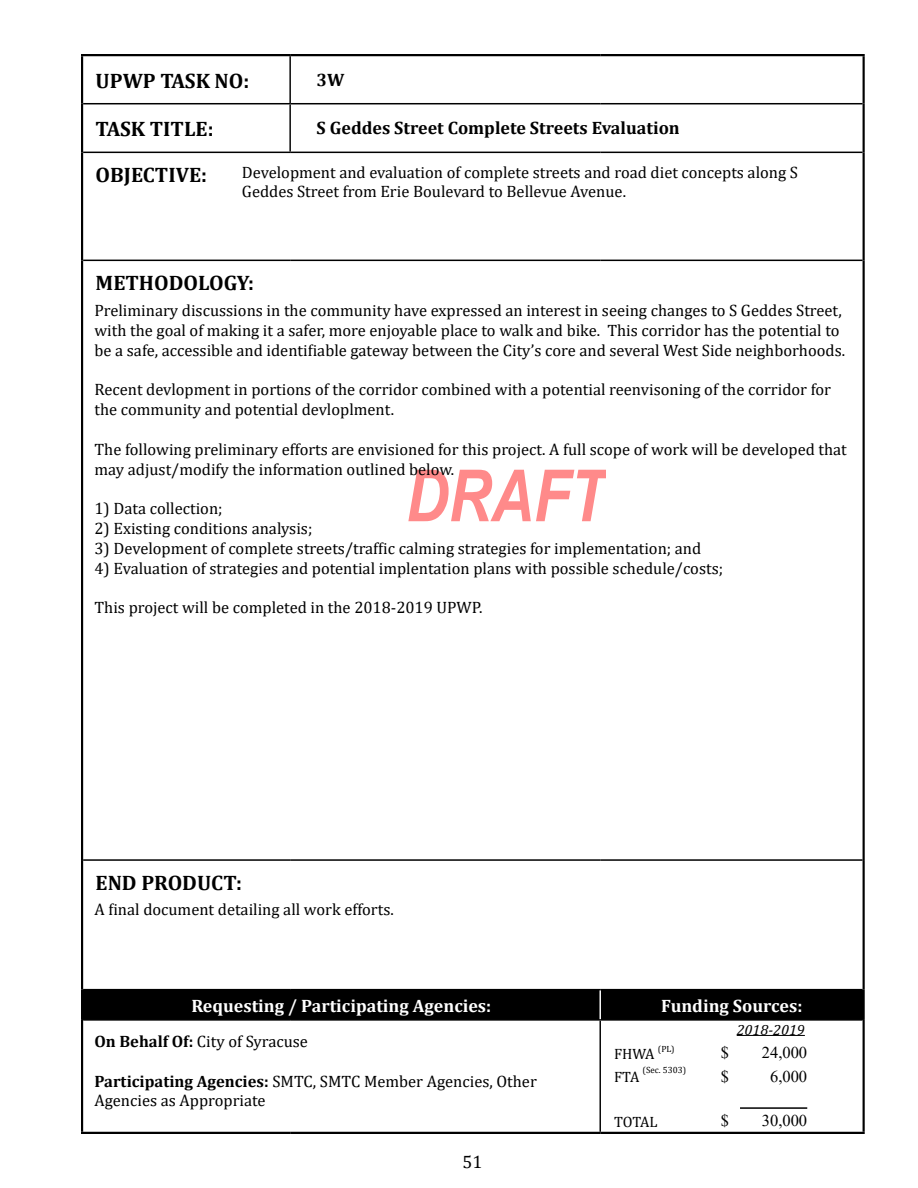
<style>
.page{position:relative;width:918px;height:1188px;background:#fff}
.page>*{position:absolute;margin:0;border:0;box-sizing:border-box;transform-origin:0 0}
.t1{font:italic 700 72px "Arial Narrow";color:rgb(255 0 0/.46)}
.t2{font:700 21px/45.9px "Cambria";color:#000}
.t3{font:700 18px "Cambria";color:#fff}
.t4{font:700 18px "Cambria";color:#000}
.t5{font:18px "Cambria";color:#000}
.t6{font:16.5px/19.8px "Cambria";color:#000}
.t7{font:16.5px "Times New Roman";color:#000}
.t8{font:15px "Cambria";letter-spacing:-.015em;color:#000}
.t9{font:italic 15px "Cambria";color:#000}
.t10{font:9px "Cambria";color:#000}
.s1{font-weight:700}
</style>
<div class="page">
<hr style="left:289px;top:56px;width:2px;height:47px;background:#000">
<hr style="left:289px;top:104px;width:2px;height:48px;background:#000">
<hr style="left:600px;top:1021px;width:1px;height:111px;background:#000">
<hr style="left:83px;top:103px;width:207px;height:1px;background:#000">
<hr style="left:290px;top:103px;width:310px;height:1px;background:#000">
<hr style="left:600px;top:103px;width:263px;height:1px;background:#000">
<hr style="left:83px;top:152px;width:207px;height:1px;background:#000">
<hr style="left:290px;top:152px;width:310px;height:1px;background:#000">
<hr style="left:600px;top:152px;width:263px;height:1px;background:#000">
<hr style="left:83px;top:260px;width:207px;height:1px;background:#000">
<hr style="left:290px;top:260px;width:310px;height:1px;background:#000">
<hr style="left:600px;top:260px;width:263px;height:1px;background:#000">
<hr style="left:83px;top:859px;width:207px;height:2px;background:#000">
<hr style="left:290px;top:859px;width:310px;height:2px;background:#000">
<hr style="left:600px;top:859px;width:263px;height:2px;background:#000">
<hr style="left:83px;top:989px;width:207px;height:1px;background:#000">
<hr style="left:290px;top:989px;width:310px;height:1px;background:#000">
<hr style="left:600px;top:989px;width:263px;height:1px;background:#000">
<hr style="left:83px;top:1019px;width:207px;height:2px;background:#000">
<hr style="left:290px;top:1019px;width:310px;height:2px;background:#000">
<hr style="left:600px;top:1019px;width:263px;height:2px;background:#000">
<div style="left:83px;top:990px;width:780px;height:30px;background:#000"></div>
<hr style="left:81px;top:54px;width:209px;height:2px;background:#000">
<hr style="left:290px;top:54px;width:310px;height:2px;background:#000">
<hr style="left:600px;top:54px;width:265px;height:2px;background:#000">
<hr style="left:81px;top:1132px;width:209px;height:2px;background:#000">
<hr style="left:290px;top:1132px;width:310px;height:2px;background:#000">
<hr style="left:600px;top:1132px;width:265px;height:2px;background:#000">
<hr style="left:81px;top:56px;width:2px;height:48px;background:#000">
<hr style="left:863px;top:56px;width:2px;height:48px;background:#000">
<hr style="left:81px;top:104px;width:2px;height:48px;background:#000">
<hr style="left:863px;top:104px;width:2px;height:48px;background:#000">
<hr style="left:81px;top:152px;width:2px;height:108px;background:#000">
<hr style="left:863px;top:152px;width:2px;height:108px;background:#000">
<hr style="left:81px;top:260px;width:2px;height:600px;background:#000">
<hr style="left:863px;top:260px;width:2px;height:600px;background:#000">
<hr style="left:81px;top:860px;width:2px;height:130px;background:#000">
<hr style="left:863px;top:860px;width:2px;height:130px;background:#000">
<hr style="left:81px;top:990px;width:2px;height:30px;background:#000">
<hr style="left:863px;top:990px;width:2px;height:30px;background:#000">
<hr style="left:81px;top:1020px;width:2px;height:112px;background:#000">
<hr style="left:863px;top:1020px;width:2px;height:112px;background:#000">
<hr style="left:737px;top:1035px;width:68px;height:1px;background:#000">
<hr style="left:740px;top:1107px;width:67px;height:2px;background:#000">
<p class="t2" style="left:96px;top:57px;width:155px">UPWP TASK NO:</p>
<p class="t2" style="left:96px;top:105px;width:120px">TASK TITLE:<br>OBJECTIVE:</p>
<p class="t4" style="left:317px;top:67px;width:29px">3W</p>
<p class="t4" style="left:317px;top:116px;width:365px">S Geddes Street Complete Streets Evaluation</p>
<p class="t6" style="left:242px;top:162px;width:558px">Development and evaluation of complete streets and road diet concepts along S<br>Geddes Street from Erie Boulevard to Bellevue Avenue.</p>
<p class="t2" style="left:96px;top:259px;width:160px">METHODOLOGY:</p>
<p class="t6" style="left:94px;top:301px;width:752px">Preliminary discussions in the community have expressed an interest in seeing changes to S Geddes Street, with the goal of making it a safer, more enjoyable place to walk and bike. This corridor has the potential to be a safe, accessible and identifiable gateway between the City’s core and several West Side neighborhoods.</p>
<p class="t6" style="left:94px;top:380px;width:738px">Recent devlopment in portions of the corridor combined with a potential reenvisoning of the corridor for the community and potential devloplment.</p>
<p class="t6" style="left:94px;top:439px;width:754px">The following preliminary efforts are envisioned for this project. A full scope of work will be developed that may adjust/modify the information outlined below.</p>
<p class="t6" style="left:94px;top:499px;width:130px">1) Data collection;</p>
<p class="t6" style="left:94px;top:518px;width:219px">2) Existing conditions analysis;</p>
<p class="t6" style="left:94px;top:538px;width:608px">3) Development of complete streets/traffic calming strategies for implementation; and</p>
<p class="t6" style="left:94px;top:558px;width:630px">4) Evaluation of strategies and potential implentation plans with possible schedule/costs;</p>
<p class="t6" style="left:94px;top:598px;width:389px">This project will be completed in the 2018-2019 UPWP.</p>
<h1 class="t1" style="left:406px;top:442px;width:202px">DRAFT</h1>
<p class="t2" style="left:96px;top:859px;width:148px">END PRODUCT:</p>
<p class="t6" style="left:94px;top:900px;width:301px">A final document detailing all work efforts.</p>
<p class="t3" style="left:191px;top:993px;width:301px">Requesting / Participating Agencies:</p>
<p class="t3" style="left:661px;top:993px;width:143px">Funding Sources:</p>
<p class="t8" style="left:614px;top:1045px;width:42px">FHWA</p>
<p class="t10" style="left:658px;top:1043px;width:18px">(PL)</p>
<p class="t8" style="left:614px;top:1068px;width:27px">FTA</p>
<p class="t9" style="left:737px;top:1019px;width:70px">2018-2019</p>
<p class="t6" style="left:94px;top:1031px;width:215px"><span class="s1">On Behalf Of:</span> City of Syracuse</p>
<p class="t6" style="left:94px;top:1071px;width:444px"><span class="s1">Participating Agencies:</span> SMTC, SMTC Member Agencies, Other<br>Agencies as Appropriate</p>
<p class="t7" style="left:721px;top:1041px;width:10px">$</p>
<p class="t7" style="left:762px;top:1041px;width:47px">24,000</p>
<p class="t7" style="left:721px;top:1065px;width:10px">$</p>
<p class="t7" style="left:770px;top:1065px;width:39px">6,000</p>
<p class="t7" style="left:721px;top:1108px;width:10px">$</p>
<p class="t7" style="left:762px;top:1108px;width:47px">30,000</p>
<p class="t10" style="left:643px;top:1064px;width:45px">(Sec. 5303)</p>
<p class="t8" style="left:614px;top:1113px;width:45px">TOTAL</p>
<p class="t5" style="left:463px;top:1151px;width:21px">51</p>
</div>
